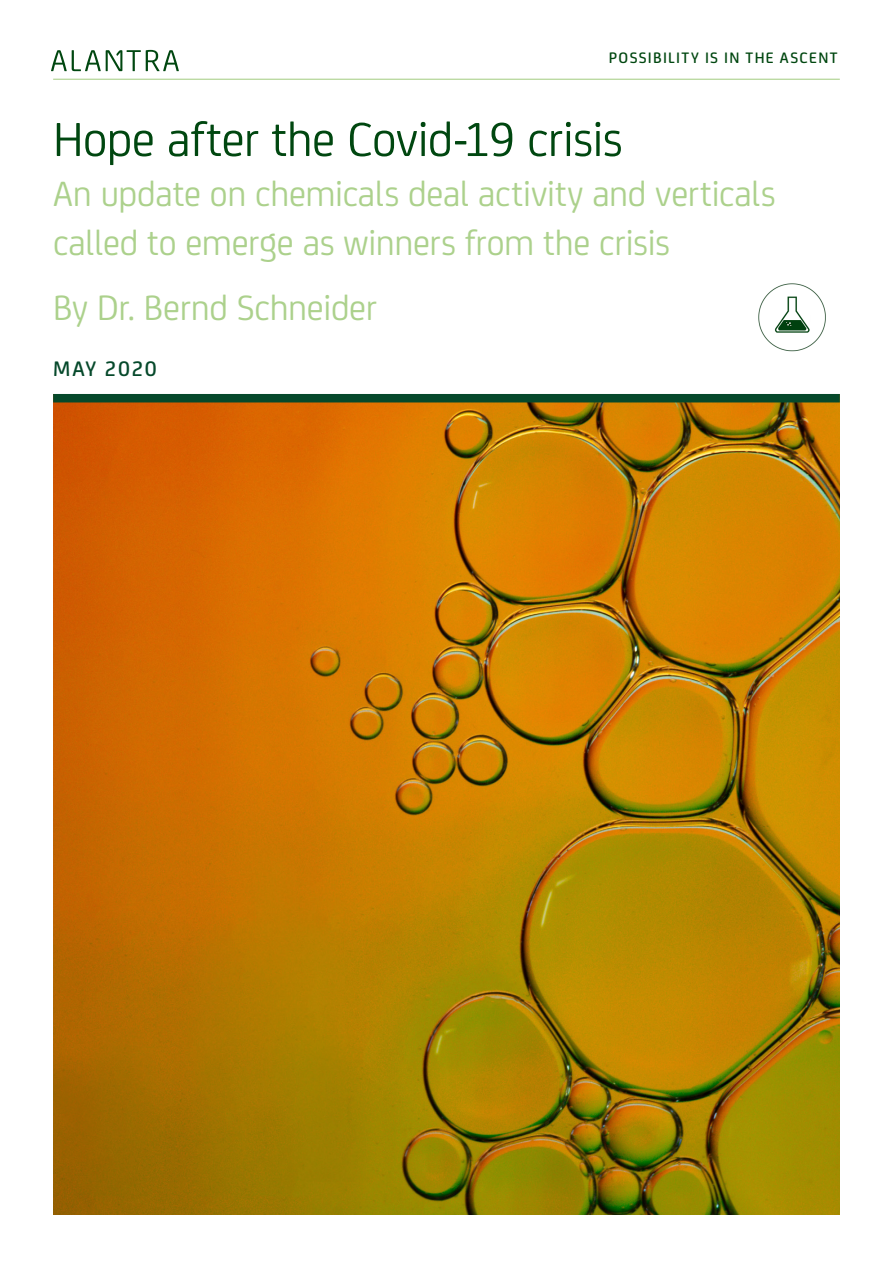
<style>
.page{position:relative;width:893px;height:1263px;background:#fff}
.page>*{position:absolute;margin:0;border:0;box-sizing:border-box;transform-origin:0 0}
.t1{font:51px "FS Joey";letter-spacing:-.015em;color:#004710}
.t2{font:37.5px/49.5px "FS Joey";letter-spacing:-.01em;color:#acd18c}
.t3{font:500 22.5px "FS Joey";letter-spacing:.07em;color:#06492b}
.t4{font:500 16.2px "FS Joey";letter-spacing:.08em;color:#004710}
</style>
<div class="page">
<img style="left:53px;top:402px;width:787px;height:812px">
<div style="left:53px;top:394px;width:787px;height:8px;background:#06492b"></div>
<hr style="left:53px;top:79px;width:787px;height:1px;background:#acd18c">
<svg style="left:51px;top:50px;width:128px;height:21px"></svg>
<img style="left:758px;top:283px;width:68px;height:69px">
<p class="t4" style="left:609px;top:45px;width:230px">POSSIBILITY IS IN THE ASCENT</p>
<p class="t1" style="left:53px;top:103px;width:571px">Hope after the Covid-19 crisis</p>
<p class="t2" style="left:53px;top:166px;width:724px">An update on chemicals deal activity and verticals called to emerge as winners from the crisis</p>
<p class="t2" style="left:53px;top:281px;width:325px">By Dr. Bernd Schneider</p>
<p class="t3" style="left:53px;top:352px;width:105px">MAY 2020</p>
</div>
